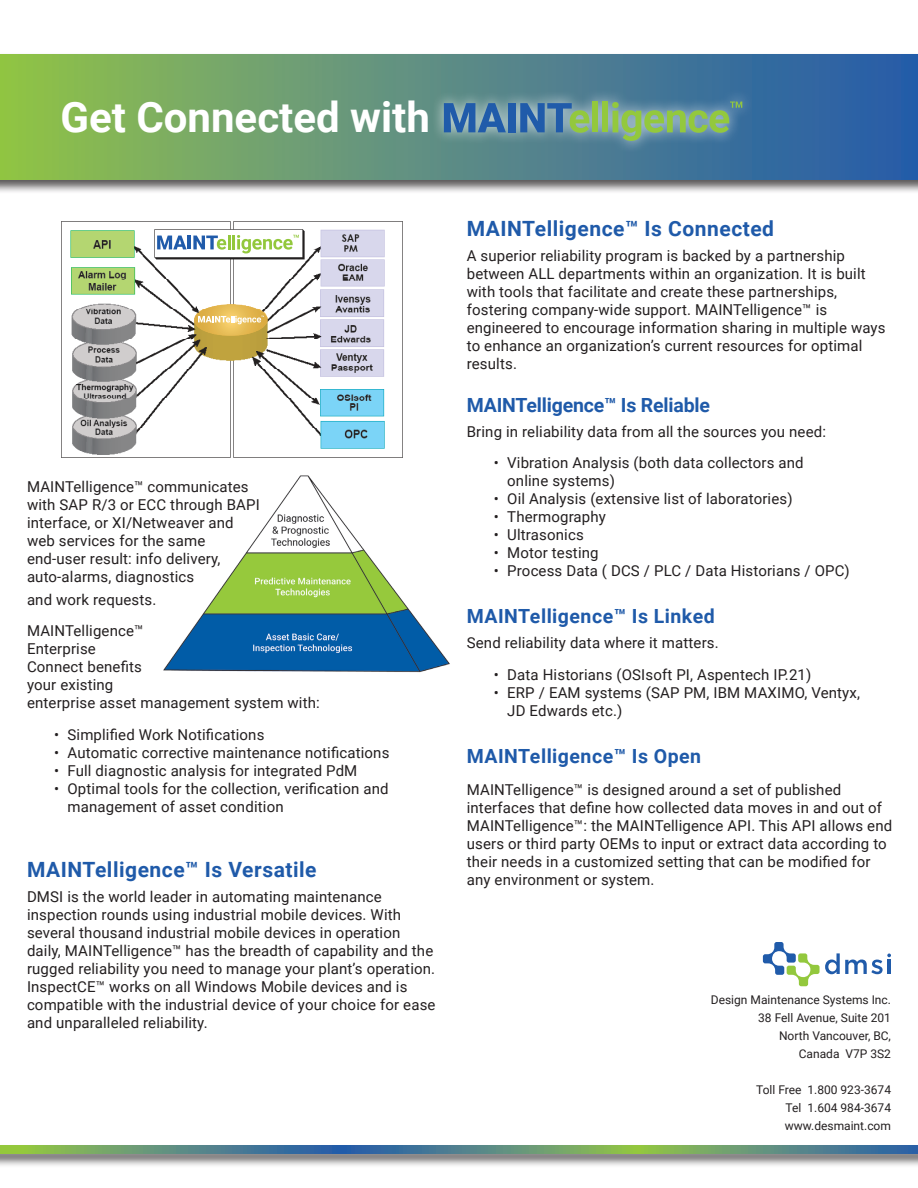
<style>
.page{position:relative;width:918px;height:1188px;background:#fff}
.page>*{position:absolute;margin:0;border:0;box-sizing:border-box;transform-origin:0 0}
.t1{font:700 42px "Roboto";color:#fff}
.t2{font:700 21px "Roboto";letter-spacing:.025em;color:#1f5aa9}
.t3{font:700 19.5px "Roboto";letter-spacing:.025em;color:#1f5aa9}
.t4{font:700 19.5px "Roboto";letter-spacing:-.01em;color:#1f5aa9}
.Body{font:15px/18px "Roboto";letter-spacing:.01em;color:#231f20}
.Address{font:12px "Roboto";color:#231f20}
</style>
<div class="page">
<div style="left:0;top:53px;width:918px;height:142px;background:#231f20;opacity:.75"></div>
<div style="left:0;top:54px;width:918px;height:126px;background:linear-gradient(to right,#92c150,#2459b1)"></div>
<div style="left:0;top:1144px;width:918px;height:24px;background:#231f20;opacity:.75"></div>
<svg style="left:0;top:1145px;width:918px;height:8px;background:#5d8f7d"></svg>
<img style="left:61px;top:221px;width:342px;height:237px">
<svg style="left:763px;top:942px;width:128px;height:44px"></svg>
<div style="left:157px;top:232px;width:143px;height:24px;background:#fff"></div>
<svg style="left:157px;top:235px;width:73px;height:15px"></svg>
<hr style="left:232px;top:235px;width:3px;height:14px;background:#93c83d">
<svg style="left:237px;top:235px;width:62px;height:19px"></svg>
<div style="left:431px;top:89px;width:323px;height:64px;background:#fff;opacity:.75"></div>
<svg style="left:444px;top:103px;width:62px;height:29px;background:#4d7dac"></svg>
<div style="left:508px;top:103px;width:7px;height:29px;background:#205baa"></div>
<svg style="left:520px;top:103px;width:69px;height:30px;background:#5e8c9d"></svg>
<div style="left:592px;top:102px;width:6px;height:30px;background:#93c83d"></div>
<div style="left:602px;top:102px;width:6px;height:30px;background:#93c83d"></div>
<svg style="left:612px;top:102px;width:130px;height:39px;background:#72a086"></svg>
<svg style="left:194px;top:304px;width:73px;height:32px;background:#e2c170"></svg>
<img style="left:163px;top:475px;width:287px;height:198px">
<p class="t1" style="left:60px;top:88px;width:371px">Get Connected with</p>
<p class="Body" style="left:27px;top:477px;width:234px">MAINTelligence™ communicates with SAP R/3 or ECC through BAPI interface, or XI/Netweaver and web services for the same end-user result: info delivery, auto-alarms, diagnostics</p>
<p class="Body" style="left:27px;top:590px;width:131px">and work requests.</p>
<p class="Body" style="left:27px;top:621px;width:294px">MAINTelligence™<br>Enterprise<br>Connect benefits<br>your existing<br>enterprise asset management system with:</p>
<p class="Body" style="left:54px;top:725px;width:212px">• Simplified Work Notifications</p>
<p class="Body" style="left:54px;top:743px;width:337px">• Automatic corrective maintenance notifications</p>
<p class="Body" style="left:54px;top:761px;width:305px">• Full diagnostic analysis for integrated PdM</p>
<p class="Body" style="left:68px;top:779px;width:323px;text-indent:-14px">• Optimal tools for the collection, verification and management of asset condition</p>
<p class="t2" style="left:27px;top:855px;width:291px">MAINTelligence™ Is Versatile</p>
<p class="Body" style="left:27px;top:887px;width:410px">DMSI is the world leader in automating maintenance inspection rounds using industrial mobile devices. With several thousand industrial mobile devices in operation daily, MAINTelligence™ has the breadth of capability and the rugged reliability you need to manage your plant’s operation.<br>InspectCE™ works on all Windows Mobile devices and is compatible with the industrial device of your choice for ease and unparalleled reliability.</p>
<p class="t2" style="left:467px;top:214px;width:309px">MAINTelligence™ Is Connected</p>
<p class="Body" style="left:467px;top:246px;width:420px">A superior reliability program is backed by a partnership between ALL departments within an organization. It is built with tools that facilitate and create these partnerships, fostering company-wide support. MAINTelligence™ is engineered to encourage information sharing in multiple ways to enhance an organization’s current resources for optimal results.</p>
<p class="t4" style="left:467px;top:391px;width:245px">MAINTelligence™ Is Reliable</p>
<p class="Body" style="left:467px;top:422px;width:361px">Bring in reliability data from all the sources you need:</p>
<p class="Body" style="left:507px;top:453px;width:298px;text-indent:-14px">• Vibration Analysis (both data collectors and online systems)</p>
<p class="Body" style="left:494px;top:489px;width:300px">• Oil Analysis (extensive list of laboratories)</p>
<p class="Body" style="left:494px;top:507px;width:114px">• Thermography</p>
<p class="Body" style="left:494px;top:525px;width:92px">• Ultrasonics</p>
<p class="Body" style="left:494px;top:543px;width:106px">• Motor testing</p>
<p class="Body" style="left:494px;top:561px;width:358px">• Process Data ( DCS / PLC / Data Historians / OPC)</p>
<p class="t3" style="left:467px;top:603px;width:249px">MAINTelligence™ Is Linked</p>
<p class="Body" style="left:467px;top:633px;width:253px">Send reliability data where it matters.</p>
<p class="Body" style="left:494px;top:665px;width:319px">• Data Historians (OSIsoft PI, Aspentech IP.21)</p>
<p class="Body" style="left:507px;top:683px;width:354px;text-indent:-14px">• ERP / EAM systems (SAP PM, IBM MAXIMO, Ventyx,<br>JD Edwards etc.)</p>
<p class="t3" style="left:467px;top:742px;width:236px">MAINTelligence™ Is Open</p>
<p class="Body" style="left:467px;top:780px;width:427px">MAINTelligence™ is designed around a set of published interfaces that define how collected data moves in and out of MAINTelligence™: the MAINTelligence API. This API allows end users or third party OEMs to input or extract data according to their needs in a customized setting that can be modified for any environment or system.</p>
<p class="Address" style="left:711px;top:991px;width:182px">Design Maintenance Systems Inc.</p>
<p class="Address" style="left:758px;top:1009px;width:134px">38 Fell Avenue, Suite 201</p>
<p class="Address" style="left:779px;top:1027px;width:113px">North Vancouver, BC,</p>
<p class="Address" style="left:799px;top:1045px;width:94px">Canada V7P 3S2</p>
<p class="Address" style="left:756px;top:1081px;width:136px">Toll Free 1.800 923-3674</p>
<p class="Address" style="left:786px;top:1099px;width:107px">Tel 1.604 984-3674</p>
<p class="Address" style="left:785px;top:1117px;width:108px">www.desmaint.com</p>
</div>
